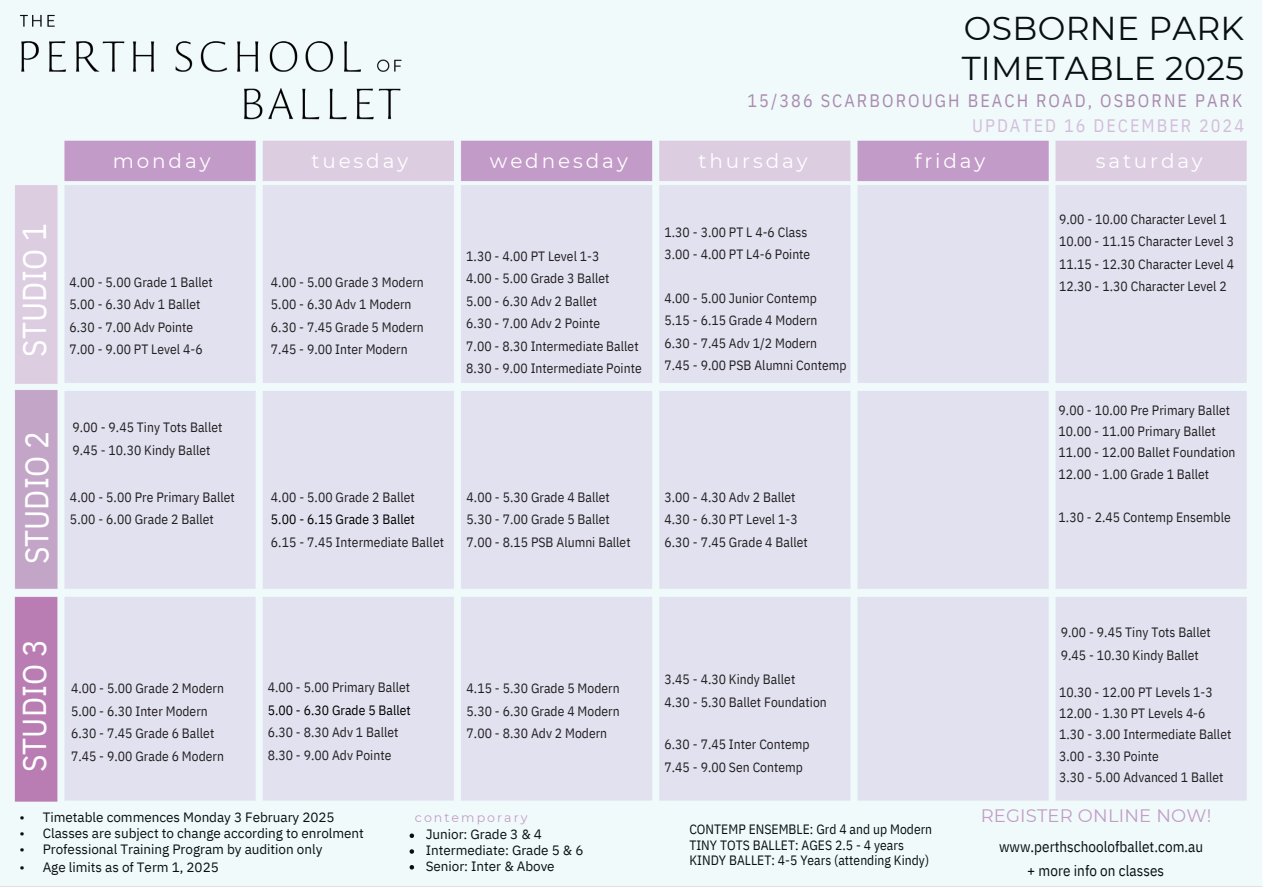
<style>
.page{position:relative;width:1263px;height:894px;background:#fff}
.page>*{position:absolute;margin:0;border:0;box-sizing:border-box;transform-origin:0 0}
.t1{font:33px/39.3px "Montserrat";letter-spacing:.01em;color:#090f10}
.t2{font:33px "IBM Plex Sans Cond";letter-spacing:.005em;color:#fff}
.t3{font:19.95px "Montserrat";letter-spacing:.145em;color:#fff}
.t4{font:18px "IBM Plex Sans Cond";letter-spacing:.115em;color:#ab8aaf}
.t5{font:18px "IBM Plex Sans Cond";letter-spacing:.115em;color:#d4bddb}
.t6{font:18px "Montserrat";letter-spacing:.01em;color:#c39dc7}
.t7{font:15px/23.7px "IBM Plex Sans Cond";letter-spacing:.005em;color:#090f10}
.t8{font:13.5px/22.5px "IBM Plex Sans Cond";letter-spacing:.005em;color:#231f20}
.t9{font:13.5px/15.8px "IBM Plex Sans";letter-spacing:-.005em;color:#090f10;text-align:justify}
.t10{font:13.5px/15.8px "IBM Plex Sans Cond";letter-spacing:.005em;color:#090f10}
.t11{font:13.5px "IBM Plex Sans Cond";letter-spacing:.005em;color:#000}
.t12{font:12.6px "Montserrat";letter-spacing:.16em;color:#c39dc7}
</style>
<div class="page">
<img style="left:0;top:0;width:1263px;height:887px">
<img style="left:16px;top:7px;width:391px;height:121px">
<svg style="left:410px;top:833px;width:4px;height:4px"></svg>
<svg style="left:410px;top:849px;width:4px;height:4px"></svg>
<svg style="left:410px;top:864px;width:4px;height:5px"></svg>
<p class="t1" style="left:962px;top:9px;width:284px">OSBORNE PARK<br>TIMETABLE 2025</p>
<p class="t4" style="left:747px;top:88px;width:496px">15/386 SCARBOROUGH BEACH ROAD, OSBORNE PARK</p>
<p class="t5" style="left:972px;top:114px;width:274px">UPDATED 16 DECEMBER 2024</p>
<p class="t3" style="left:113px;top:149px;width:99px">monday</p>
<h2 class="t3" style="left:311px;top:149px;width:98px">tuesday</h2>
<h2 class="t3" style="left:490px;top:149px;width:139px">wednesday</h2>
<h3 class="t3" style="left:698px;top:149px;width:111px">thursday</h3>
<h3 class="t3" style="left:915px;top:149px;width:72px">friday</h3>
<h3 class="t3" style="left:1096px;top:149px;width:108px">saturday</h3>
<p class="t2" style="left:12px;top:356px;width:135px;rotate:-90deg">STUDIO 1</p>
<p class="t8" style="left:665px;top:220px;width:144px">1.30 - 3.00 PT L 4-6 Class</p>
<p class="t8" style="left:466px;top:244px;width:135px">1.30 - 4.00 PT Level 1-3</p>
<h1 class="t8" style="left:665px;top:243px;width:147px">3.00 - 4.00 PT L4-6 Pointe</h1>
<p class="t8" style="left:466px;top:267px;width:145px">4.00 - 5.00 Grade 3 Ballet</p>
<p class="t8" style="left:466px;top:289px;width:132px">5.00 - 6.30 Adv 2 Ballet</p>
<p class="t8" style="left:466px;top:312px;width:135px">6.30 - 7.00 Adv 2 Pointe</p>
<p class="t8" style="left:466px;top:334px;width:174px">7.00 - 8.30 Intermediate Ballet</p>
<p class="t8" style="left:466px;top:357px;width:177px">8.30 - 9.00 Intermediate Pointe</p>
<p class="t8" style="left:70px;top:270px;width:145px">4.00 - 5.00 Grade 1 Ballet</p>
<p class="t8" style="left:70px;top:293px;width:132px">5.00 - 6.30 Adv 1 Ballet</p>
<p class="t8" style="left:70px;top:315px;width:125px">6.30 - 7.00 Adv Pointe</p>
<p class="t8" style="left:70px;top:338px;width:135px">7.00 - 9.00 PT Level 4-6</p>
<h3 class="t8" style="left:271px;top:270px;width:154px">4.00 - 5.00 Grade 3 Modern</h3>
<h3 class="t8" style="left:271px;top:293px;width:142px">5.00 - 6.30 Adv 1 Modern</h3>
<h1 class="t8" style="left:271px;top:315px;width:154px">6.30 - 7.45 Grade 5 Modern</h1>
<p class="t8" style="left:271px;top:338px;width:138px">7.45 - 9.00 Inter Modern</p>
<p class="t8" style="left:665px;top:286px;width:154px">4.00 - 5.00 Junior Contemp</p>
<p class="t8" style="left:665px;top:309px;width:154px">5.15 - 6.15 Grade 4 Modern</p>
<p class="t8" style="left:665px;top:331px;width:154px">6.30 - 7.45 Adv 1/2 Modern</p>
<p class="t8" style="left:665px;top:354px;width:183px">7.45 - 9.00 PSB Alumni Contemp</p>
<p class="t2" style="left:15px;top:564px;width:135px;rotate:-90deg">STUDIO 2</p>
<p class="t8" style="left:73px;top:416px;width:151px">9.00 - 9.45 Tiny Tots Ballet<br>9.45 - 10.30 Kindy Ballet</p>
<p class="t8" style="left:70px;top:485px;width:166px">4.00 - 5.00 Pre Primary Ballet</p>
<p class="t8" style="left:70px;top:507px;width:145px">5.00 - 6.00 Grade 2 Ballet</p>
<p class="t2" style="left:12px;top:771px;width:135px;rotate:-90deg">STUDIO 3</p>
<p class="t8" style="left:71px;top:676px;width:154px">4.00 - 5.00 Grade 2 Modern</p>
<p class="t8" style="left:71px;top:699px;width:138px">5.00 - 6.30 Inter Modern</p>
<p class="t8" style="left:71px;top:721px;width:145px">6.30 - 7.45 Grade 6 Ballet</p>
<p class="t8" style="left:71px;top:744px;width:154px">7.45 - 9.00 Grade 6 Modern</p>
<p class="t8" style="left:271px;top:485px;width:145px">4.00 - 5.00 Grade 2 Ballet</p>
<p class="t11" style="left:271px;top:510px;width:145px">5.00 - 6.15 Grade 3 Ballet</p>
<p class="t8" style="left:271px;top:530px;width:175px">6.15 - 7.45 Intermediate Ballet</p>
<p class="t8" style="left:467px;top:485px;width:145px">4.00 - 5.30 Grade 4 Ballet</p>
<h1 class="t8" style="left:467px;top:507px;width:145px">5.30 - 7.00 Grade 5 Ballet</h1>
<p class="t8" style="left:467px;top:530px;width:165px">7.00 - 8.15 PSB Alumni Ballet</p>
<p class="t8" style="left:268px;top:675px;width:144px">4.00 - 5.00 Primary Ballet</p>
<p class="t11" style="left:268px;top:700px;width:145px">5.00 - 6.30 Grade 5 Ballet</p>
<p class="t8" style="left:268px;top:720px;width:132px">6.30 - 8.30 Adv 1 Ballet</p>
<p class="t8" style="left:268px;top:743px;width:125px">8.30 - 9.00 Adv Pointe</p>
<p class="t8" style="left:467px;top:676px;width:154px">4.15 - 5.30 Grade 5 Modern</p>
<p class="t8" style="left:467px;top:699px;width:154px">5.30 - 6.30 Grade 4 Modern</p>
<p class="t8" style="left:467px;top:721px;width:142px">7.00 - 8.30 Adv 2 Modern</p>
<p class="t8" style="left:665px;top:485px;width:132px">3.00 - 4.30 Adv 2 Ballet</p>
<p class="t8" style="left:665px;top:507px;width:135px">4.30 - 6.30 PT Level 1-3</p>
<p class="t8" style="left:665px;top:530px;width:145px">6.30 - 7.45 Grade 4 Ballet</p>
<p class="t8" style="left:665px;top:667px;width:132px">3.45 - 4.30 Kindy Ballet</p>
<p class="t8" style="left:665px;top:690px;width:164px">4.30 - 5.30 Ballet Foundation</p>
<p class="t8" style="left:665px;top:732px;width:146px">6.30 - 7.45 Inter Contemp</p>
<p class="t8" style="left:665px;top:755px;width:140px">7.45 - 9.00 Sen Contemp</p>
<p class="t8" style="left:1059px;top:207px;width:169px">9.00 - 10.00 Character Level 1</p>
<p class="t8" style="left:1059px;top:230px;width:177px">10.00 - 11.15 Character Level 3</p>
<p class="t8" style="left:1059px;top:252px;width:177px">11.15 - 12.30 Character Level 4</p>
<p class="t8" style="left:1059px;top:275px;width:169px">12.30 - 1.30 Character Level 2</p>
<p class="t8" style="left:1059px;top:398px;width:173px">9.00 - 10.00 Pre Primary Ballet</p>
<p class="t8" style="left:1059px;top:419px;width:159px">10.00 - 11.00 Primary Ballet</p>
<p class="t8" style="left:1059px;top:441px;width:178px">11.00 - 12.00 Ballet Foundation</p>
<p class="t8" style="left:1059px;top:462px;width:152px">12.00 - 1.00 Grade 1 Ballet</p>
<p class="t8" style="left:1059px;top:505px;width:174px">1.30 - 2.45 Contemp Ensemble</p>
<p class="t8" style="left:1061px;top:620px;width:151px">9.00 - 9.45 Tiny Tots Ballet<br>9.45 - 10.30 Kindy Ballet</p>
<p class="t8" style="left:1059px;top:680px;width:155px">10.30 - 12.00 PT Levels 1-3</p>
<p class="t8" style="left:1059px;top:701px;width:148px">12.00 - 1.30 PT Levels 4-6</p>
<p class="t8" style="left:1059px;top:722px;width:174px">1.30 - 3.00 Intermediate Ballet</p>
<p class="t8" style="left:1059px;top:744px;width:101px">3.00 - 3.30 Pointe</p>
<p class="t8" style="left:1059px;top:765px;width:166px">3.30 - 5.00 Advanced 1 Ballet</p>
<p class="t9" style="left:20px;top:809px;width:7px">• • •</p>
<p class="t9" style="left:20px;top:858px;width:7px">•</p>
<p class="t9" style="left:43px;top:809px;width:293px">Timetable commences Monday 3 February 2025</p>
<p class="t9" style="left:43px;top:824px;width:323px">Classes are subject to change according to enrolment<br>Professional Training Program by audition only</p>
<p class="t9" style="left:43px;top:858px;width:178px">Age limits as of Term 1, 2025</p>
<p class="t12" style="left:415px;top:809px;width:114px">contemporary</p>
<p class="t6" style="left:981px;top:804px;width:232px">REGISTER ONLINE NOW!</p>
<p class="t10" style="left:689px;top:820px;width:244px">CONTEMP ENSEMBLE: Grd 4 and up Modern<br>TINY TOTS BALLET: AGES 2.5 - 4 years</p>
<p class="t10" style="left:689px;top:852px;width:241px">KINDY BALLET: 4-5 Years (attending Kindy)</p>
<p class="t9" style="left:426px;top:825px;width:118px">Junior: Grade 3 &amp; 4</p>
<p class="t9" style="left:426px;top:841px;width:159px">Intermediate: Grade 5 &amp; 6</p>
<p class="t9" style="left:426px;top:857px;width:130px">Senior: Inter &amp; Above</p>
<p class="t7" style="left:1027px;top:834px;width:177px;text-indent:-28px">www.perthschoolofballet.com.au + more info on classes</p>
</div>
